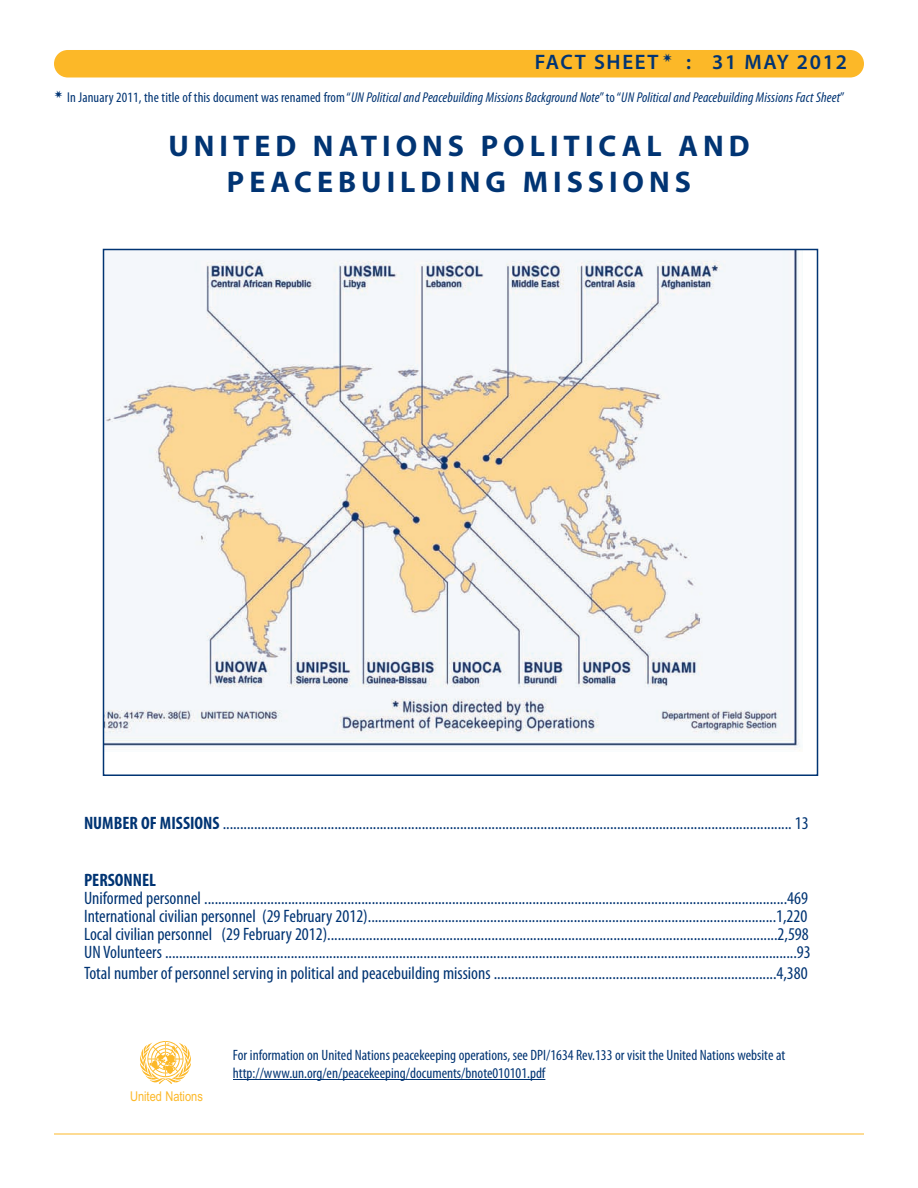
<style>
.page{position:relative;width:918px;height:1188px;background:#fff}
.page>*{position:absolute;margin:0;border:0;box-sizing:border-box;transform-origin:0 0}
.t1{font:60px "UN Logo";color:#fcb828}
.t2{font:700 30px/36px "Myriad Pro";letter-spacing:.165em;color:#013473;text-align:center}
.t3{font:600 21px "Myriad Pro";letter-spacing:.08em;color:#013473}
.t4{font:condensed 18px/18px "Myriad Pro";color:#013473}
.t5{font:700 condensed 18px "Myriad Pro";color:#013473}
.t6{font:condensed 15px/18px "Myriad Pro";color:#013473}
.t7{font:italic condensed 14.25px "Myriad Pro";letter-spacing:.01em;color:#013473}
.t8{font:13.5px "Arial Narrow";color:#fcb828}
.s1{font-style:normal}
.s2{font-weight:700}
</style>
<div class="page">
<div style="left:54px;top:50px;width:810px;height:28px;background:#fcb828;border-radius:14px"></div>
<img style="left:106px;top:252px;width:694px;height:496px">
<hr style="left:54px;top:1134px;width:810px;height:1px;background:#fcb828">
<hr style="left:233px;top:1079px;width:312px;height:1px;background:#013473">
<p class="t3" style="left:535px;top:54px;width:125px">FACT SHEET</p>
<p class="t3" style="left:686px;top:54px;width:162px">: 31 MAY 2012</p>
<p class="t7" style="left:54px;top:92px;width:792px">✷ <span class="s1">In January 2011, the title of this document was renamed from “</span>UN Political and Peacebuilding Missions Background Note<span class="s1">”to “</span>UN Political and Peacebuilding Missions Fact Sheet<span class="s1">”</span></p>
<h2 class="t2" style="left:168px;top:130px;width:583px">UNITED NATIONS POLITICAL AND<br>PEACEBUILDING MISSIONS</h2>
<p class="t4" style="left:84px;top:816px;width:726px"><span class="s2">NUMBER OF MISSIONS</span> ................................................................................................................................................................... 13</p>
<p class="t5" style="left:84px;top:873px;width:74px">PERSONNEL</p>
<p class="t4" style="left:84px;top:890px;width:728px">Uniformed personnel .......................................................................................................................................................................469<br>International civilian personnel (29 February 2012).....................................................................................................................1,220<br>Local civilian personnel (29 February 2012).................................................................................................................................2,598<br>UN Volunteers .....................................................................................................................................................................................93</p>
<p class="t4" style="left:84px;top:965px;width:725px">Total number of personnel serving in political and peacebuilding missions .................................................................................4,380</p>
<h1 class="t1" style="left:137px;top:1027px;width:59px">asdf</h1>
<p class="t8" style="left:130px;top:1088px;width:74px">United Nations</p>
<p class="t6" style="left:233px;top:1047px;width:554px">For information on United Nations peacekeeping operations, see DPI/1634 Rev.133 or visit the United Nations website at http://www.un.org/en/peacekeeping/documents/bnote010101.pdf</p>
</div>
